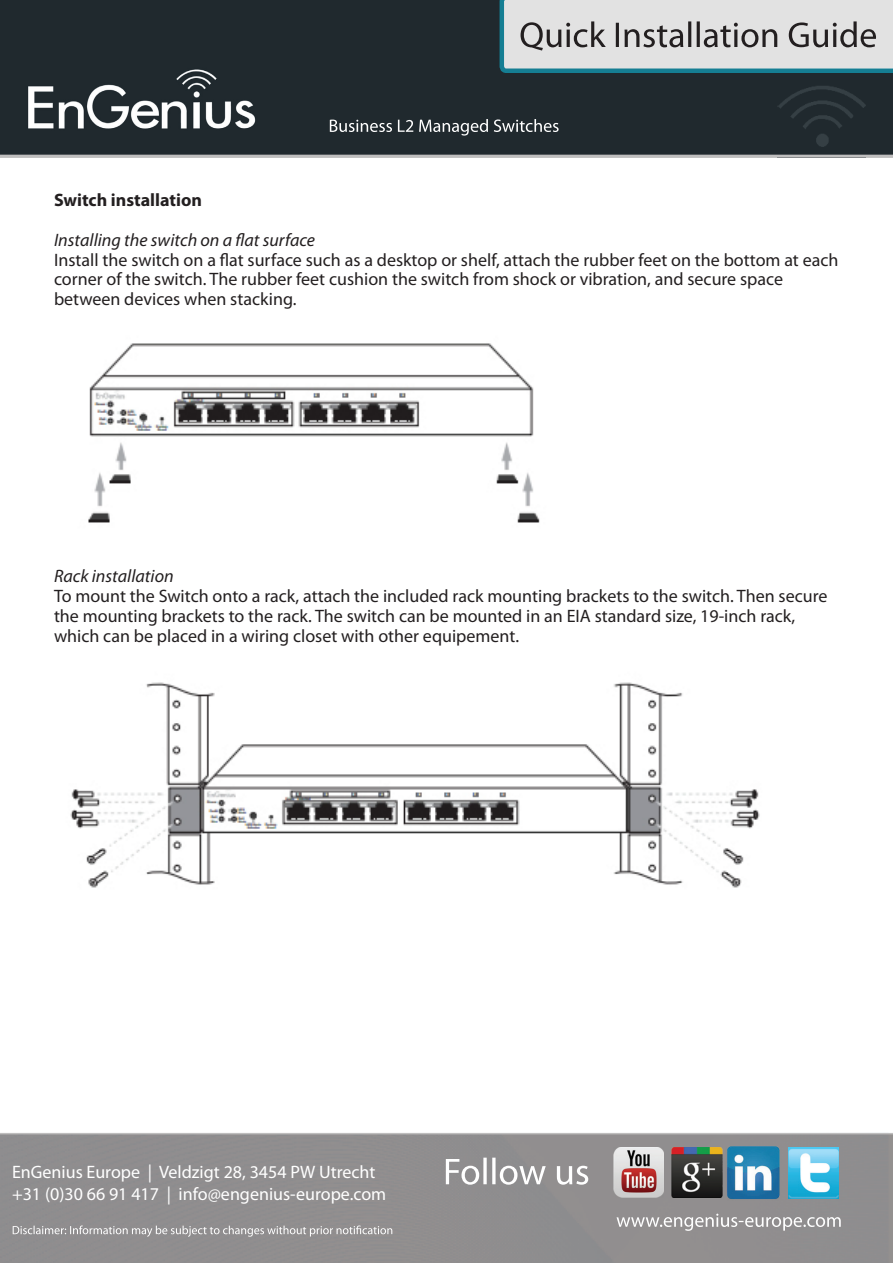
<style>
.page{position:relative;width:893px;height:1263px;background:#fff}
.page>*{position:absolute;margin:0;border:0;box-sizing:border-box;transform-origin:0 0}
.t1{font:18px/19.8px "Myriad Pro";color:#231f20}
.t2{font:18px/21.6px "Myriad Pro";color:#fff}
.t3{font:italic 18px "Myriad Pro";color:#231f20}
.t4{font:700 18px "Myriad Pro";color:#231f20}
</style>
<div class="page">
<div style="left:0;top:1134px;width:888px;height:129px;background:#908d8f"></div>
<div style="left:0;top:0;width:893px;height:155px;background:#20292e"></div>
<img style="left:778px;top:73px;width:88px;height:82px">
<img style="left:15px;top:59px;width:248px;height:72px">
<hr style="left:0;top:155px;width:893px;height:3px;background:#bfbebe">
<div style="left:888px;top:1134px;width:5px;height:129px;background:#93908f"></div>
<svg style="left:13px;top:1225px;width:379px;height:12px;background:#a4a2a3"></svg>
<svg style="left:616px;top:1213px;width:225px;height:18px;background:#a6a4a5"></svg>
<svg style="left:500px;top:0;width:393px;height:73px;background:#c1c9ca"></svg>
<hr style="left:0;top:1133px;width:893px;height:1px;background:#bfbebe">
<svg style="left:330px;top:119px;width:229px;height:17px;background:#4e5559"></svg>
<img style="left:788px;top:1147px;width:51px;height:51px">
<svg style="left:446px;top:1158px;width:142px;height:27px"></svg>
<img style="left:725px;top:1147px;width:54px;height:54px">
<img style="left:671px;top:1148px;width:51px;height:50px">
<img style="left:614px;top:1147px;width:50px;height:50px">
<img style="left:88px;top:343px;width:452px;height:180px">
<img style="left:70px;top:682px;width:690px;height:206px">
<p class="t4" style="left:54px;top:188px;width:149px">Switch installation</p>
<p class="t3" style="left:54px;top:229px;width:263px">Installing the switch on a at surface</p>
<p class="t1" style="left:54px;top:249px;width:786px">Install the switch on a at surface such as a desktop or shelf, attach the rubber feet on the bottom at each corner of the switch. The rubber feet cushion the switch from shock or vibration, and secure space between devices when stacking.</p>
<p class="t3" style="left:54px;top:565px;width:121px">Rack installation</p>
<p class="t1" style="left:54px;top:586px;width:775px">To mount the Switch onto a rack, attach the included rack mounting brackets to the switch. Then secure the mounting brackets to the rack. The switch can be mounted in an EIA standard size, 19-inch rack, which can be placed in a wiring closet with other equipement.</p>
<p class="t2" style="left:12px;top:1161px;width:376px">EnGenius Europe | Veldzigt 28, 3454 PW Utrecht +31 (0)30 66 91 417 | info@engenius-europe.com</p>
</div>
